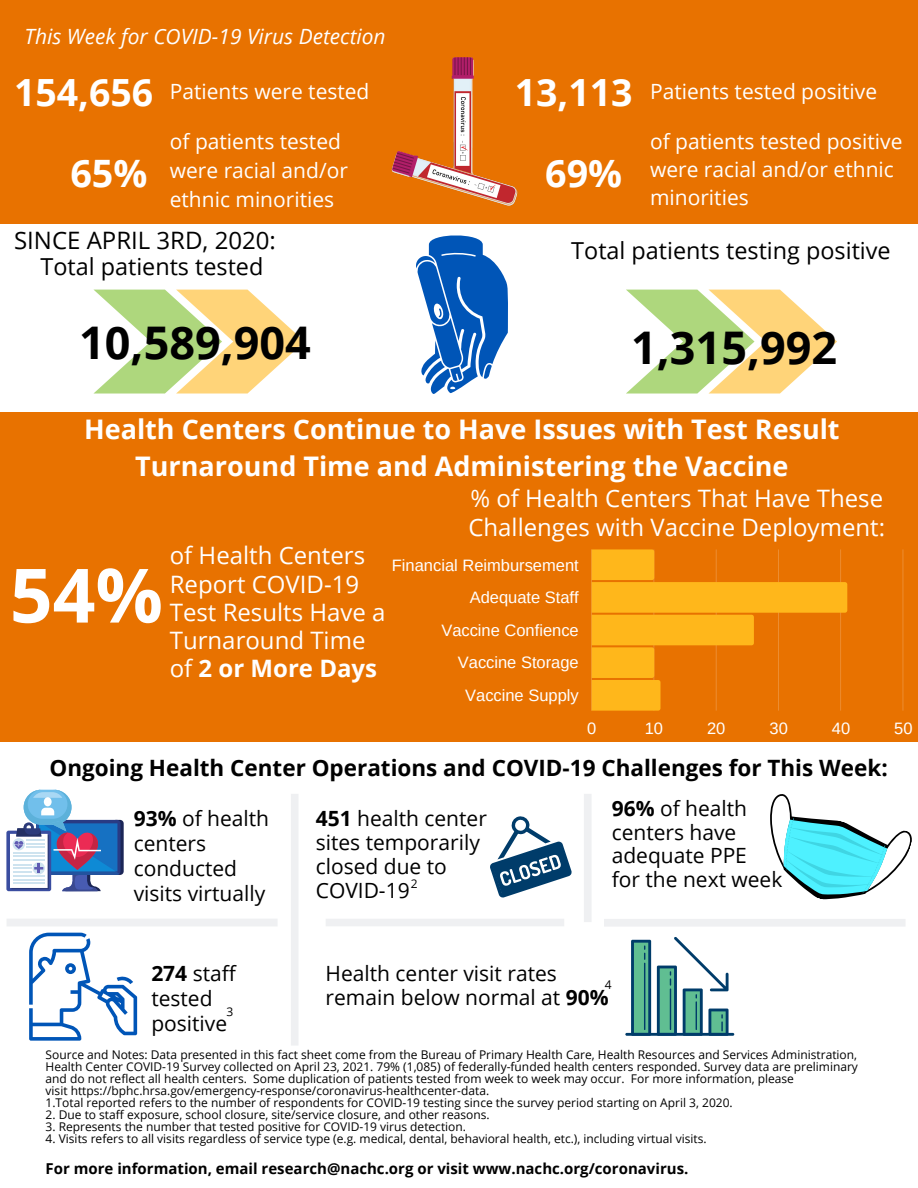
<style>
.page{position:relative;width:918px;height:1188px;background:#fff}
.page>*{position:absolute;margin:0;border:0;box-sizing:border-box;transform-origin:0 0}
.t1{font:700 75px "Open Sans";color:#fff}
.t2{font:700 45px "Open Sans";color:#000}
.t3{font:700 37.8px "Open Sans";color:#fff}
.t4{font:700 37.65px "Open Sans";color:#fff}
.t5{font:700 37.5px "Open Sans";color:#fff}
.t6{font:700 27px/37.2px "Open Sans";color:#fff;text-align:center}
.t7{font:24px/28.2px "Open Sans";color:#fff}
.t8{font:24px "Open Sans";color:#000}
.t9{font:23.4px "Open Sans";color:#000}
.t10{font:700 22.5px "Open Sans";color:#000}
.t11{font:21px/25.2px "Open Sans";color:#000}
.t12{font:21px/28.7px "Open Sans";color:#fff}
.t13{font:italic 21px "Open Sans";color:#fff}
.t14{font:16.5px "Arimo";color:#fff}
.t15{font:700 15px "Open Sans";color:#000}
.t16{font:12px/12px "Open Sans";color:#000}
.s1{font-weight:700}
</style>
<div class="page">
<div style="left:0;top:412px;width:918px;height:330px;background:#e87200"></div>
<hr style="left:591px;top:549px;width:1px;height:162px;background:#fff">
<hr style="left:903px;top:549px;width:1px;height:162px;background:#fff">
<svg style="left:592px;top:549px;width:255px;height:162px"></svg>
<svg style="left:490px;top:816px;width:82px;height:82px"></svg>
<hr style="left:625px;top:1033px;width:109px;height:3px;background:#003c6a">
<svg style="left:631px;top:937px;width:98px;height:99px"></svg>
<div style="left:291px;top:794px;width:7px;height:251px;background:#eff0f2"></div>
<div style="left:7px;top:919px;width:270px;height:7px;background:#eff0f2"></div>
<div style="left:6px;top:831px;width:45px;height:60px;background:#3a4da0;border-radius:2px"></div>
<div style="left:10px;top:834px;width:38px;height:54px;background:#fff"></div>
<svg style="left:12px;top:790px;width:112px;height:101px"></svg>
<div style="left:44px;top:797px;width:8px;height:9px;background:#fff;border-radius:50%"></div>
<div style="left:326px;top:919px;width:238px;height:7px;background:#eff0f2"></div>
<svg style="left:584px;top:794px;width:7px;height:128px"></svg>
<div style="left:604px;top:919px;width:301px;height:7px;background:#eff0f2"></div>
<svg style="left:29px;top:933px;width:108px;height:108px"></svg>
<svg style="left:416px;top:235px;width:92px;height:159px"></svg>
<svg style="left:93px;top:290px;width:212px;height:104px"></svg>
<svg style="left:626px;top:290px;width:211px;height:104px"></svg>
<div style="left:0;top:0;width:918px;height:224px;background:#e87200"></div>
<img style="left:391px;top:57px;width:127px;height:149px">
<svg style="left:770px;top:794px;width:142px;height:106px"></svg>
<p class="t13" style="left:25px;top:21px;width:363px">This Week for COVID-19 Virus Detection</p>
<p class="t5" style="left:515px;top:66px;width:119px">13,113</p>
<p class="t5" style="left:14px;top:66px;width:141px">154,656</p>
<p class="t12" style="left:650px;top:77px;width:229px">Patients tested positive</p>
<p class="t12" style="left:650px;top:127px;width:254px;line-height:28px">of patients tested positive were racial and/or ethnic minorities</p>
<p class="t12" style="left:170px;top:77px;width:201px">Patients were tested</p>
<p class="t12" style="left:170px;top:127px;width:180px">of patients tested were racial and/or ethnic minorities</p>
<p class="t3" style="left:70px;top:146px;width:79px">65%</p>
<p class="t4" style="left:545px;top:147px;width:78px">69%</p>
<p class="t8" style="left:14px;top:224px;width:263px">SINCE APRIL 3RD, 2020:</p>
<p class="t9" style="left:40px;top:250px;width:224px">Total patients tested</p>
<p class="t2" style="left:79px;top:310px;width:233px">10,589,904</p>
<p class="t9" style="left:571px;top:234px;width:321px">Total patients testing positive</p>
<p class="t2" style="left:631px;top:316px;width:207px">1,315,992</p>
<p class="t6" style="left:84px;top:410px;width:757px">Health Centers Continue to Have Issues with Test Result<br>Turnaround Time and Administering the Vaccine</p>
<p class="t1" style="left:10px;top:542px;width:155px">54%</p>
<p class="t7" style="left:170px;top:541px;width:197px">of Health Centers<br>Report COVID-19</p>
<p class="t7" style="left:170px;top:597px;width:217px">Test Results Have a<br>Turnaround Time of <span class="s1">2 or More Days</span></p>
<p class="t7" style="left:468px;top:483px;width:418px;line-height:29.2px">% of Health Centers That Have These<br>Challenges with Vaccine Deployment:</p>
<p class="t14" style="left:392px;top:556px;width:188px">Financial Reimbursement</p>
<p class="t14" style="left:470px;top:588px;width:111px">Adequate Staff</p>
<p class="t14" style="left:441px;top:621px;width:139px">Vaccine Confience</p>
<p class="t14" style="left:458px;top:654px;width:122px">Vaccine Storage</p>
<p class="t14" style="left:465px;top:686px;width:115px">Vaccine Supply</p>
<p class="t14" style="left:587px;top:719px;width:11px">0</p>
<p class="t14" style="left:645px;top:719px;width:20px">10</p>
<p class="t14" style="left:707px;top:719px;width:20px">20</p>
<p class="t14" style="left:770px;top:719px;width:20px">30</p>
<p class="t14" style="left:832px;top:719px;width:20px">40</p>
<p class="t14" style="left:894px;top:719px;width:20px">50</p>
<p class="t10" style="left:49px;top:752px;width:840px">Ongoing Health Center Operations and COVID-19 Challenges for This Week:</p>
<p class="t11" style="left:134px;top:805px;width:137px"><span class="s1">93%</span> of health centers conducted visits virtually</p>
<p class="t11" style="left:151px;top:960px;width:86px"><span class="s1">274</span> staff tested positive</p>
<p class="t16" style="left:226px;top:1006px;width:8px">3</p>
<p class="t11" style="left:316px;top:806px;width:173px"><span class="s1">451</span> health center</p>
<p class="t11" style="left:316px;top:830px;width:166px;line-height:24px">sites temporarily closed due to</p>
<p class="t11" style="left:316px;top:877px;width:95px">COVID-19</p>
<p class="t16" style="left:411px;top:878px;width:8px">2</p>
<p class="t11" style="left:612px;top:796px;width:137px;line-height:23.9px"><span class="s1">96%</span> of health centers have adequate PPE</p>
<p class="t11" style="left:612px;top:867px;width:172px">for the next week</p>
<p class="t11" style="left:326px;top:961px;width:285px;line-height:24px">Health center visit rates remain below normal at <span class="s1">90%</span></p>
<p class="t16" style="left:605px;top:978px;width:8px">4</p>
<p class="t16" style="left:46px;top:1048px;width:814px">Source and Notes: Data presented in this fact sheet come from the Bureau of Primary Health Care, Health Resources and Services Administration, Health Center COVID-19 Survey collected on April 23, 2021. 79% (1,085) of federally-funded health centers responded. Survey data are preliminary and do not reflect all health centers. Some duplication of patients tested from week to week may occur. For more information, please<br>visit https://bphc.hrsa.gov/emergency-response/coronavirus-healthcenter-data.</p>
<p class="t16" style="left:46px;top:1097px;width:689px">1.Total reported refers to the number of respondents for COVID-19 testing since the survey period starting on April 3, 2020.</p>
<p class="t16" style="left:46px;top:1109px;width:446px">2. Due to staff exposure, school closure, site/service closure, and other reasons.</p>
<p class="t16" style="left:46px;top:1121px;width:422px">3. Represents the number that tested positive for COVID-19 virus detection.</p>
<p class="t16" style="left:46px;top:1133px;width:662px">4. Visits refers to all visits regardless of service type (e.g. medical, dental, behavioral health, etc.), including virtual visits.</p>
<p class="t15" style="left:46px;top:1158px;width:644px">For more information, email research@nachc.org or visit www.nachc.org/coronavirus.</p>
</div>
